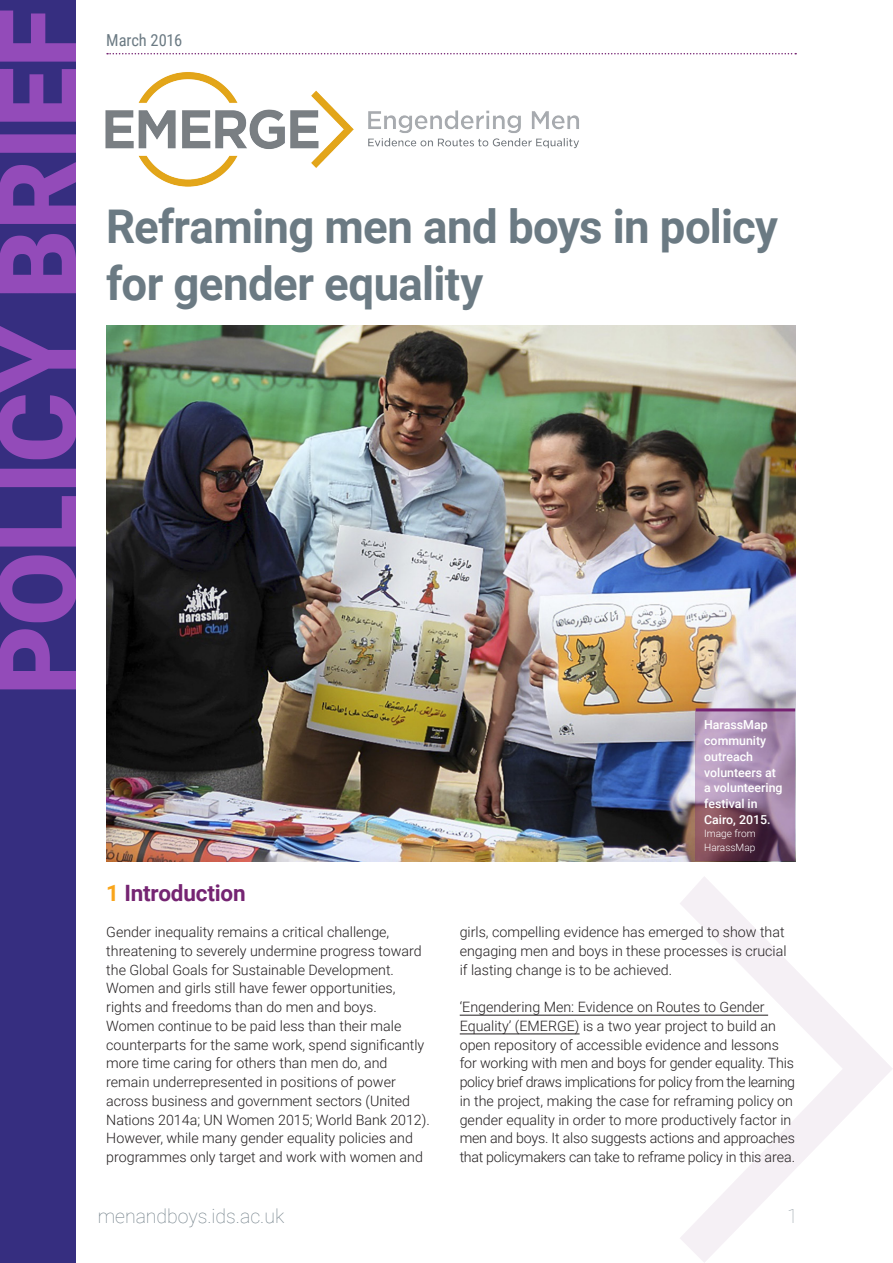
<style>
.page{position:relative;width:893px;height:1263px;background:#fff}
.page>*{position:absolute;margin:0;border:0;box-sizing:border-box;transform-origin:0 0}
.t1{font:700 46.5px/57px "Roboto";letter-spacing:-.015em;color:#6b7a83}
.t2{font:700 22.5px "Roboto";letter-spacing:-.01em;color:#752472}
.t3{font:100 19.5px "Roboto";color:#6b7a83}
.t4{font:100 19.5px "Roboto";color:#99a4ab}
.t5{font:16.5px "Roboto Condensed";letter-spacing:-.005em;color:#6b7a83}
.t6{font:300 14.25px/18.8px "Roboto";color:#231f20}
.t7{font:500 12.3px/15.8px "Roboto";color:#fff}
.t8{font:300 10.2px/13.5px "Roboto";color:#fff}
.s1{color:#f9a51b}
</style>
<div class="page">
<svg style="left:679px;top:877px;width:213px;height:386px"></svg>
<hr style="left:460px;top:1015px;width:308px;height:1px;background:#231f20">
<hr style="left:460px;top:1033px;width:120px;height:1px;background:#231f20">
<svg style="left:107px;top:53px;width:689px;height:1px"></svg>
<div style="left:0;top:0;width:76px;height:1263px;background:#362e80"></div>
<img style="left:105px;top:72px;width:474px;height:115px">
<img style="left:106px;top:325px;width:689px;height:536px">
<svg style="left:696px;top:711px;width:99px;height:150px;background:#987795"></svg>
<hr style="left:696px;top:708px;width:99px;height:3px;background:#752372">
<img style="left:0;top:10px;width:76px;height:680px">
<p class="t5" style="left:106px;top:29px;width:78px">March 2016</p>
<h1 class="t1" style="left:106px;top:196px;width:673px">Reframing men and boys in policy for gender equality</h1>
<p class="t7" style="left:704px;top:716px;width:80px">HarassMap community outreach volunteers at a volunteering festival in<br>Cairo, 2015.</p>
<p class="t8" style="left:704px;top:826px;width:53px">Image from<br>HarassMap</p>
<h2 class="t2" style="left:106px;top:878px;width:141px"><span class="s1">1</span> Introduction</h2>
<p class="t6" style="left:106px;top:922px;width:325px">Gender inequality remains a critical challenge, threatening to severely undermine progress toward the Global Goals for Sustainable Development.<br>Women and girls still have fewer opportunities, rights and freedoms than do men and boys.<br>Women continue to be paid less than their male counterparts for the same work, spend significantly more time caring for others than men do, and remain underrepresented in positions of power across business and government sectors (United Nations 2014a; UN Women 2015; World Bank 2012).<br>However, while many gender equality policies and programmes only target and work with women and</p>
<p class="t6" style="left:460px;top:922px;width:328px">girls, compelling evidence has emerged to show that engaging men and boys in these processes is crucial if lasting change is to be achieved.</p>
<p class="t6" style="left:460px;top:997px;width:337px">‘Engendering Men: Evidence on Routes to Gender Equality’ (EMERGE) is a two year project to build an open repository of accessible evidence and lessons for working with men and boys for gender equality. This policy brief draws implications for policy from the learning in the project, making the case for reframing policy on gender equality in order to more productively factor in men and boys. It also suggests actions and approaches that policymakers can take to reframe policy in this area.</p>
<h3 class="t3" style="left:98px;top:1203px;width:188px">menandboys.ids.ac.uk</h3>
<h3 class="t4" style="left:787px;top:1203px;width:12px">1</h3>
</div>
